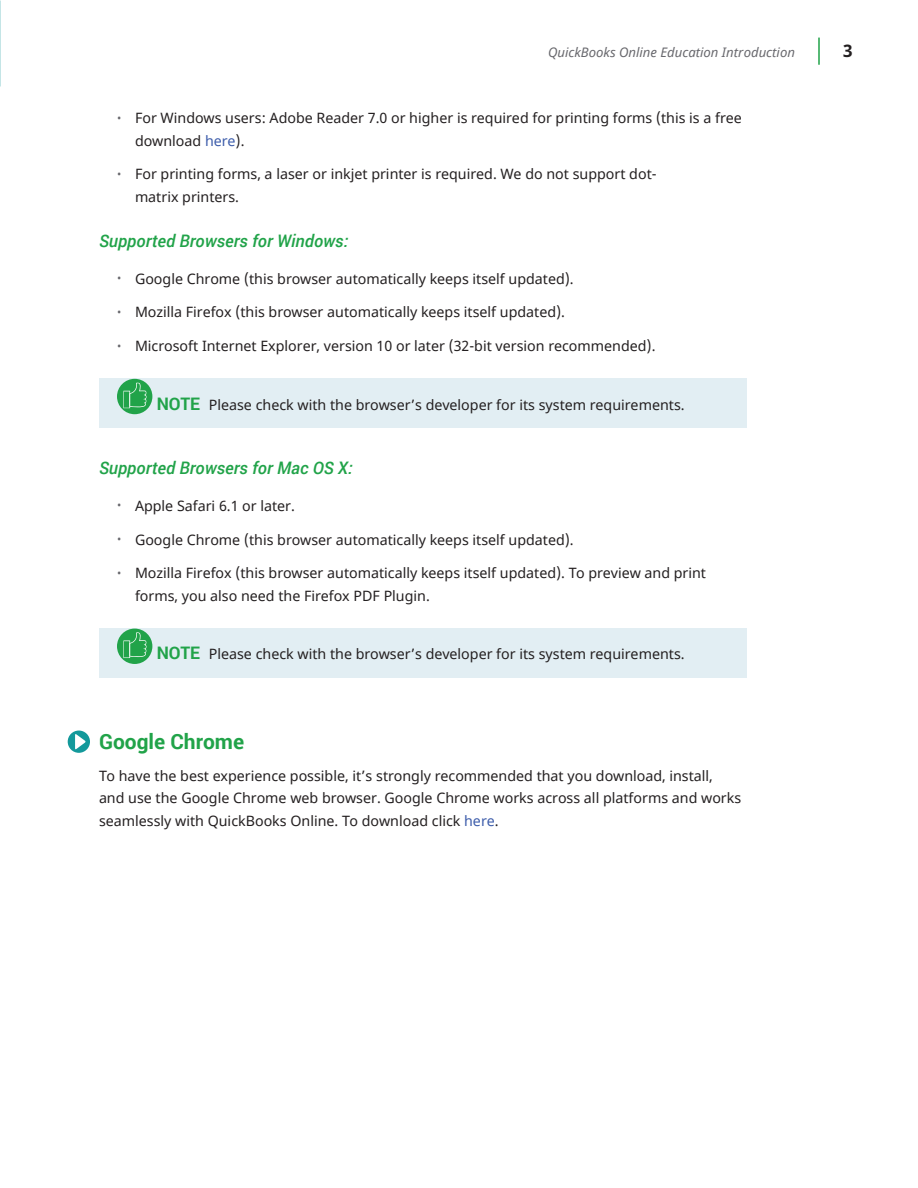
<style>
.page{position:relative;width:918px;height:1188px;background:#fff}
.page>*{position:absolute;margin:0;border:0;box-sizing:border-box;transform-origin:0 0}
.t1{font:700 21px "Roboto";color:#21a349}
.t2{font:italic 500 17.25px "Roboto";color:#21a349}
.RH_folio_right{font:700 17.25px "Noto Sans";color:#231f20}
.TXT_after_H{font:14.25px/22.5px "Noto Sans";color:#231f20}
.Notes{font:14.25px "Noto Sans";color:#231f20}
.RH_folio_right-2{font:italic 13.2px "Noto Sans";color:#68686d}
.s1{font-size:11.25px;color:#68686d}
.s2{color:#3c5caa}
.s3{font-family:"Roboto";font-weight:700;font-size:17.25px;color:#21a349}
</style>
<div class="page">
<svg style="left:819px;top:38px;width:1px;height:27px"></svg>
<div style="left:99px;top:378px;width:648px;height:50px;background:#e2eef3"></div>
<div style="left:99px;top:628px;width:648px;height:50px;background:#e2eef3"></div>
<div style="left:117px;top:379px;width:35px;height:35px;background:#21a349;border-radius:50%"></div>
<svg style="left:123px;top:382px;width:24px;height:26px"></svg>
<div style="left:117px;top:629px;width:35px;height:35px;background:#21a349;border-radius:50%"></div>
<svg style="left:123px;top:632px;width:24px;height:26px"></svg>
<svg style="left:68px;top:731px;width:22px;height:22px"></svg>
<p class="RH_folio_right-2" style="left:548px;top:43px;width:248px">QuickBooks Online Education Introduction</p>
<p class="RH_folio_right" style="left:843px;top:39px;width:11px">3</p>
<p class="TXT_after_H" style="left:135px;top:107px;width:608px;text-indent:-18px"><span class="s1">•</span> For Windows users: Adobe Reader 7.0 or higher is required for printing forms (this is a free download <span class="s2">here</span>).</p>
<p class="TXT_after_H" style="left:135px;top:164px;width:523px;text-indent:-18px"><span class="s1">•</span> For printing forms, a laser or inkjet printer is required. We do not support dot&shy;matrix printers.</p>
<h3 class="t2" style="left:99px;top:229px;width:251px">Supported Browsers for Windows:</h3>
<p class="TXT_after_H" style="left:117px;top:268px;width:458px"><span class="s1">•</span> Google Chrome (this browser automatically keeps itself updated).</p>
<p class="TXT_after_H" style="left:117px;top:302px;width:450px"><span class="s1">•</span> Mozilla Firefox (this browser automatically keeps itself updated).</p>
<p class="TXT_after_H" style="left:117px;top:335px;width:540px"><span class="s1">•</span> Microsoft Internet Explorer, version 10 or later (32-bit version recommended).</p>
<p class="Notes" style="left:157px;top:395px;width:529px"><span class="s3">NOTE</span> Please check with the browser’s developer for its system requirements.</p>
<h3 class="t2" style="left:99px;top:456px;width:255px">Supported Browsers for Mac OS X:</h3>
<p class="TXT_after_H" style="left:117px;top:495px;width:180px"><span class="s1">•</span> Apple Safari 6.1 or later.</p>
<p class="TXT_after_H" style="left:117px;top:529px;width:458px"><span class="s1">•</span> Google Chrome (this browser automatically keeps itself updated).</p>
<p class="TXT_after_H" style="left:135px;top:563px;width:573px;text-indent:-18px"><span class="s1">•</span> Mozilla Firefox (this browser automatically keeps itself updated). To preview and print forms, you also need the Firefox PDF Plugin.</p>
<p class="Notes" style="left:157px;top:645px;width:529px"><span class="s3">NOTE</span> Please check with the browser’s developer for its system requirements.</p>
<h2 class="t1" style="left:99px;top:727px;width:147px">Google Chrome</h2>
<p class="TXT_after_H" style="left:99px;top:765px;width:644px">To have the best experience possible, it’s strongly recommended that you download, install, and use the Google Chrome web browser. Google Chrome works across all platforms and works seamlessly with QuickBooks Online. To download click <span class="s2">here</span>.</p>
</div>
